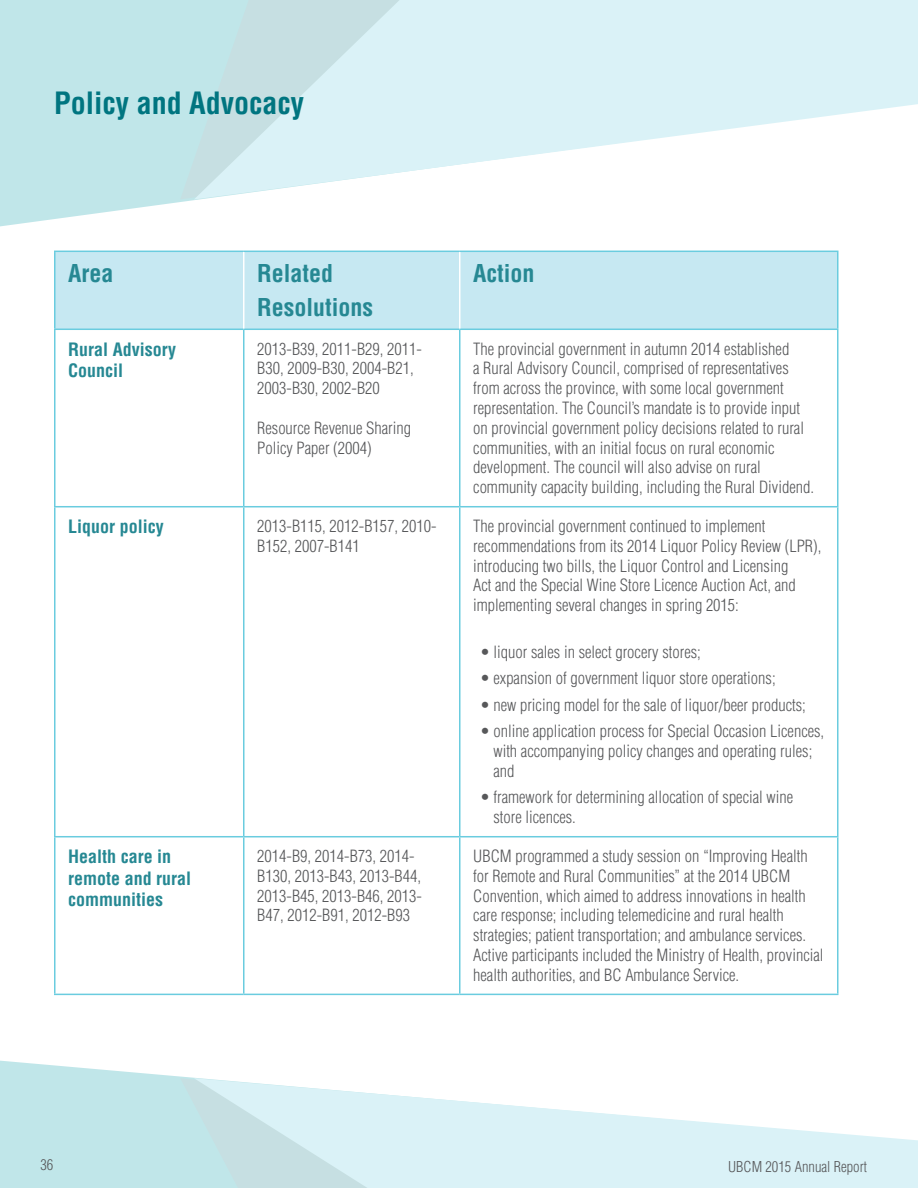
<style>
.page{position:relative;width:918px;height:1188px;background:#fff}
.page>*{position:absolute;margin:0;border:0;box-sizing:border-box;transform-origin:0 0}
.t1{font:700 condensed 30px "Helvetica LT Std";color:#007580}
.t2{font:700 condensed 24px/33.8px "Helvetica LT Std";color:#268893}
.t3{font:700 condensed 18px/21.6px "Helvetica LT Std";color:#268893}
.t4{font:300 condensed 16.5px/19.8px "Helvetica LT Std";color:#57585a}
.t5{font:300 condensed 14.7px "Helvetica LT Std";color:#57585a}
</style>
<div class="page">
<svg style="left:0;top:1060px;width:195px;height:128px;background:#c4e7ea"></svg>
<div style="left:180px;top:1078px;width:14px;height:110px;background:#c0e6e9"></div>
<svg style="left:194px;top:1078px;width:724px;height:110px;fill:#daf2f7"></svg>
<svg style="left:0;top:0;width:202px;height:227px;background:#c4e7ea"></svg>
<div style="left:180px;top:0;width:14px;height:199px;background:#c0e6e9"></div>
<svg style="left:194px;top:0;width:724px;height:199px;fill:#daf2f7"></svg>
<div style="left:56px;top:252px;width:781px;height:77px;background:#c6e8f2"></div>
<hr style="left:54px;top:251px;width:190px;height:1px;background:#6accdf">
<hr style="left:54px;top:252px;width:2px;height:77px;background:#6accdf">
<hr style="left:54px;top:329px;width:190px;height:1px;background:#6accdf">
<hr style="left:54px;top:330px;width:2px;height:176px;background:#6accdf">
<hr style="left:243px;top:330px;width:1px;height:176px;background:#6accdf">
<hr style="left:459px;top:330px;width:1px;height:176px;background:#6accdf">
<hr style="left:837px;top:330px;width:1px;height:176px;background:#6accdf">
<hr style="left:54px;top:506px;width:190px;height:1px;background:#6accdf">
<hr style="left:54px;top:507px;width:2px;height:329px;background:#6accdf">
<hr style="left:243px;top:507px;width:1px;height:329px;background:#6accdf">
<hr style="left:459px;top:507px;width:1px;height:329px;background:#6accdf">
<hr style="left:837px;top:507px;width:1px;height:329px;background:#6accdf">
<hr style="left:54px;top:836px;width:190px;height:1px;background:#6accdf">
<hr style="left:54px;top:837px;width:2px;height:157px;background:#6accdf">
<hr style="left:244px;top:836px;width:216px;height:1px;background:#6accdf">
<hr style="left:243px;top:837px;width:1px;height:157px;background:#6accdf">
<hr style="left:460px;top:836px;width:378px;height:1px;background:#6accdf">
<hr style="left:459px;top:837px;width:1px;height:157px;background:#6accdf">
<hr style="left:837px;top:837px;width:1px;height:157px;background:#6accdf">
<hr style="left:54px;top:994px;width:190px;height:1px;background:#6accdf">
<hr style="left:244px;top:994px;width:216px;height:1px;background:#6accdf">
<hr style="left:460px;top:994px;width:378px;height:1px;background:#6accdf">
<hr style="left:244px;top:251px;width:216px;height:1px;background:#6accdf">
<hr style="left:460px;top:251px;width:378px;height:1px;background:#6accdf">
<hr style="left:837px;top:252px;width:1px;height:77px;background:#6accdf">
<hr style="left:244px;top:329px;width:216px;height:1px;background:#6accdf">
<hr style="left:460px;top:329px;width:378px;height:1px;background:#6accdf">
<hr style="left:244px;top:506px;width:216px;height:1px;background:#6accdf">
<hr style="left:460px;top:506px;width:378px;height:1px;background:#6accdf">
<hr style="left:243px;top:252px;width:1px;height:77px;background:#fff">
<hr style="left:459px;top:252px;width:1px;height:77px;background:#fff">
<h1 class="t1" style="left:54px;top:84px;width:251px">Policy and Advocacy</h1>
<h2 class="t2" style="left:68px;top:256px;width:47px">Area</h2>
<h2 class="t2" style="left:257px;top:256px;width:117px">Related<br>Resolutions</h2>
<h2 class="t2" style="left:473px;top:256px;width:63px">Action</h2>
<p class="t3" style="left:68px;top:338px;width:109px">Rural Advisory<br>Council</p>
<p class="t4" style="left:257px;top:339px;width:166px">2013-B39, 2011-B29, 2011-<br>B30, 2009-B30, 2004-B21,<br>2003-B30, 2002-B20</p>
<p class="t4" style="left:257px;top:418px;width:155px">Resource Revenue Sharing<br>Policy Paper (2004)</p>
<p class="t4" style="left:473px;top:339px;width:342px">The provincial government in autumn 2014 established<br>a Rural Advisory Council, comprised of representatives from across the province, with some local government representation. The Council’s mandate is to provide input on provincial government policy decisions related to rural communities, with an initial focus on rural economic development. The council will also advise on rural community capacity building, including the Rural Dividend.</p>
<p class="t3" style="left:68px;top:516px;width:97px">Liquor policy</p>
<p class="t4" style="left:257px;top:516px;width:181px">2013-B115, 2012-B157, 2010-<br>B152, 2007-B141</p>
<p class="t4" style="left:473px;top:516px;width:350px">The provincial government continued to implement recommendations from its 2014 Liquor Policy Review (LPR), introducing two bills, the Liquor Control and Licensing<br>Act and the Special Wine Store Licence Auction Act, and implementing several changes in spring 2015:</p>
<p class="t4" style="left:480px;top:642px;width:222px">• liquor sales in select grocery stores;</p>
<p class="t4" style="left:480px;top:668px;width:297px">• expansion of government liquor store operations;</p>
<p class="t4" style="left:480px;top:695px;width:327px">• new pricing model for the sale of liquor/beer products;</p>
<p class="t4" style="left:493px;top:721px;width:332px;text-indent:-13px">• online application process for Special Occasion Licences, with accompanying policy changes and operating rules; and</p>
<p class="t4" style="left:493px;top:787px;width:301px;text-indent:-13px">• framework for determining allocation of special wine store licences.</p>
<p class="t3" style="left:68px;top:846px;width:124px">Health care in remote and rural communities</p>
<p class="t4" style="left:257px;top:846px;width:166px">2014-B9, 2014-B73, 2014-<br>B130, 2013-B43, 2013-B44,<br>2013-B45, 2013-B46, 2013-<br>B47, 2012-B91, 2012-B93</p>
<p class="t4" style="left:473px;top:846px;width:352px">UBCM programmed a study session on “Improving Health for Remote and Rural Communities” at the 2014 UBCM Convention, which aimed to address innovations in health care response; including telemedicine and rural health strategies; patient transportation; and ambulance services.<br>Active participants included the Ministry of Health, provincial health authorities, and BC Ambulance Service.</p>
<p class="t5" style="left:40px;top:1156px;width:14px">36</p>
<p class="t5" style="left:728px;top:1157px;width:140px">UBCM 2015 Annual Report</p>
</div>
